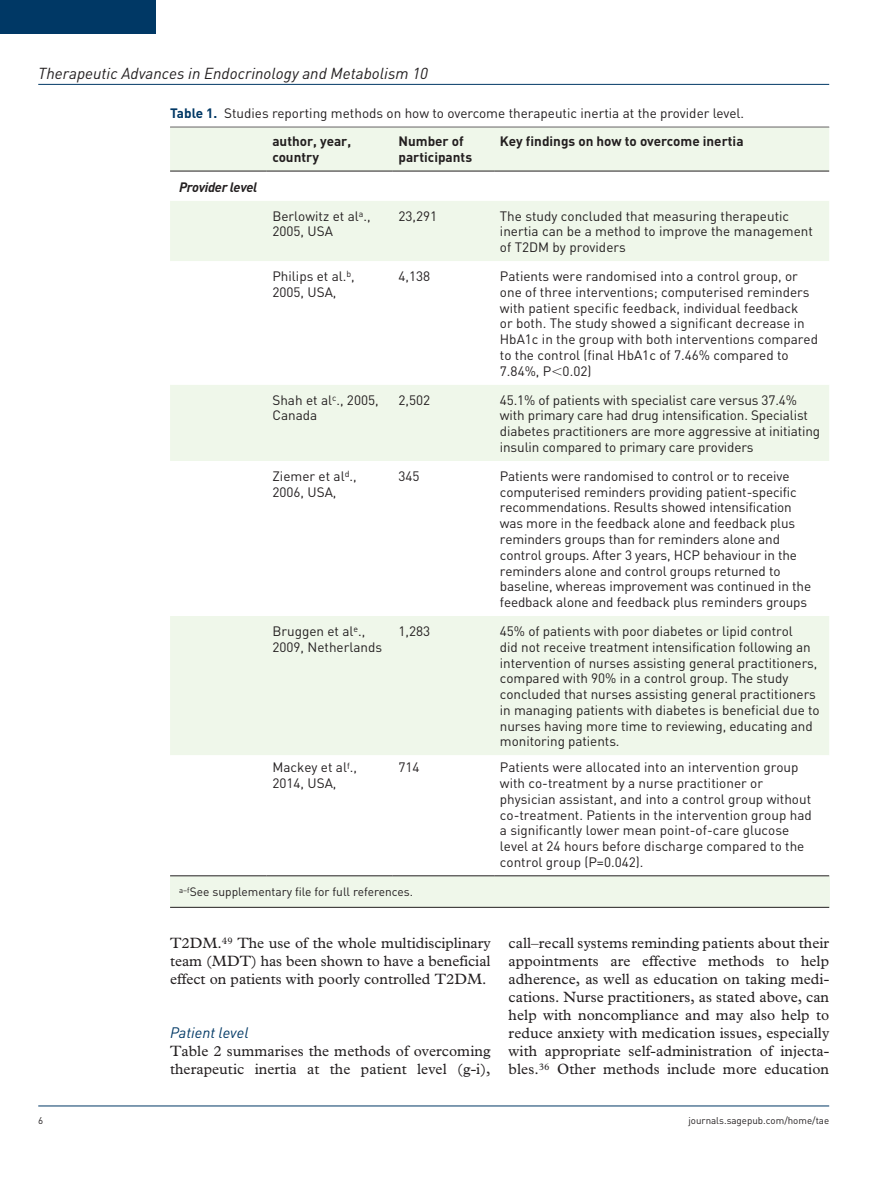
<style>
.page{position:relative;width:893px;height:1191px;background:#fff}
.page>*{position:absolute;margin:0;border:0;box-sizing:border-box;transform-origin:0 0}
.t1{font:italic 15.75px "DIN";color:#231f20}
.t2{font:15px/18px "Plantin Std";letter-spacing:.005em;color:#231f20;text-align:justify}
.t3{font:italic 15px "DIN";color:#003865}
.t4{font:13.5px/15.8px "DIN";letter-spacing:-.005em;color:#231f20}
.t5{font:700 13.5px/15.8px "DIN";color:#231f20}
.t6{font:italic 700 13.5px "DIN";letter-spacing:-.025em;color:#231f20}
.t7{font:12px "DIN";color:#231f20}
.t8{font:9.75px "DIN";color:#231f20}
.s1{font-weight:700;color:#003865}
.s2{font-weight:700}
</style>
<div class="page">
<hr style="left:38px;top:84px;width:791px;height:1px;background:#003865">
<hr style="left:38px;top:1105px;width:791px;height:1px;background:#003865">
<div style="left:0;top:0;width:155px;height:34px;background:#003865"></div>
<div style="left:170px;top:876px;width:659px;height:32px;background:#eff7ea"></div>
<hr style="left:170px;top:127px;width:659px;height:1px;background:#231f20">
<hr style="left:170px;top:907px;width:659px;height:1px;background:#231f20">
<div style="left:170px;top:128px;width:659px;height:43px;background:#eff7ea"></div>
<svg style="left:170px;top:201px;width:659px;height:554px"></svg>
<hr style="left:170px;top:171px;width:97px;height:1px;background:#231f20">
<hr style="left:267px;top:171px;width:126px;height:1px;background:#231f20">
<hr style="left:393px;top:171px;width:101px;height:1px;background:#231f20">
<hr style="left:494px;top:171px;width:335px;height:1px;background:#231f20">
<hr style="left:170px;top:875px;width:97px;height:1px;background:#231f20">
<hr style="left:267px;top:875px;width:126px;height:1px;background:#231f20">
<hr style="left:393px;top:875px;width:101px;height:1px;background:#231f20">
<hr style="left:494px;top:875px;width:335px;height:1px;background:#231f20">
<svg style="left:552px;top:367px;width:9px;height:8px"></svg>
<p class="t1" style="left:38px;top:63px;width:391px">Therapeutic Advances in Endocrinology and Metabolism 10</p>
<p class="t4" style="left:272px;top:98px;width:473px;line-height:28.5px;text-indent:-102px"><span class="s1">Table 1.</span> Studies reporting methods on how to overcome therapeutic inertia at the provider level. <span class="s2">author, year,</span></p>
<p class="t5" style="left:272px;top:149px;width:48px">country</p>
<p class="t5" style="left:398px;top:133px;width:75px">Number of participants</p>
<p class="t5" style="left:500px;top:133px;width:245px">Key findings on how to overcome inertia</p>
<p class="t6" style="left:179px;top:178px;width:80px">Provider level</p>
<p class="t4" style="left:272px;top:208px;width:100px">Berlowitz et al<sup>a</sup>.,<br>2005, USA</p>
<p class="t4" style="left:398px;top:208px;width:40px">23,291</p>
<p class="t4" style="left:500px;top:208px;width:315px">The study concluded that measuring therapeutic inertia can be a method to improve the management of T2DM by providers</p>
<p class="t4" style="left:272px;top:268px;width:84px">Philips et al.<sup>b</sup>,<br>2005, USA,</p>
<p class="t4" style="left:398px;top:268px;width:33px">4,138</p>
<p class="t4" style="left:500px;top:268px;width:320px">Patients were randomised into a control group, or one of three interventions; computerised reminders with patient specific feedback, individual feedback<br>or both. The study showed a significant decrease in HbA1c in the group with both interventions compared to the control (final HbA1c of 7.46% compared to 7.84%, P 0.02)</p>
<p class="t4" style="left:272px;top:392px;width:108px">Shah et al<sup>c</sup>., 2005,<br>Canada</p>
<p class="t4" style="left:398px;top:392px;width:33px">2,502</p>
<p class="t4" style="left:500px;top:392px;width:322px">45.1% of patients with specialist care versus 37.4% with primary care had drug intensification. Specialist diabetes practitioners are more aggressive at initiating insulin compared to primary care providers</p>
<p class="t4" style="left:272px;top:468px;width:86px">Ziemer et al<sup>d</sup>.,<br>2006, USA,</p>
<p class="t4" style="left:398px;top:468px;width:23px">345</p>
<p class="t4" style="left:500px;top:468px;width:313px">Patients were randomised to control or to receive computerised reminders providing patient-specific recommendations. Results showed intensification was more in the feedback alone and feedback plus reminders groups than for reminders alone and control groups. After 3 years, HCP behaviour in the reminders alone and control groups returned to baseline, whereas improvement was continued in the feedback alone and feedback plus reminders groups</p>
<p class="t4" style="left:272px;top:623px;width:111px">Bruggen et al<sup>e</sup>.,<br>2009, Netherlands</p>
<p class="t4" style="left:398px;top:623px;width:33px">1,283</p>
<p class="t4" style="left:500px;top:623px;width:321px">45% of patients with poor diabetes or lipid control<br>did not receive treatment intensification following an intervention of nurses assisting general practitioners, compared with 90% in a control group. The study concluded that nurses assisting general practitioners in managing patients with diabetes is beneficial due to nurses having more time to reviewing, educating and monitoring patients.</p>
<p class="t4" style="left:272px;top:759px;width:86px">Mackey et al<sup>f</sup>.,<br>2014, USA,</p>
<p class="t4" style="left:398px;top:759px;width:23px">714</p>
<p class="t4" style="left:500px;top:759px;width:313px">Patients were allocated into an intervention group with co-treatment by a nurse practitioner or physician assistant, and into a control group without co-treatment. Patients in the intervention group had a significantly lower mean point-of-care glucose level at 24 hours before discharge compared to the control group (P=0.042).</p>
<p class="t7" style="left:179px;top:884px;width:235px"><sup>a–f</sup>See supplementary file for full references.</p>
<p class="t2" style="left:170px;top:934px;width:322px">T2DM.<sup>49</sup> The use of the whole multidisciplinary team (MDT) has been shown to have a beneficial effect on patients with poorly controlled T2DM.</p>
<p class="t2" style="left:509px;top:934px;width:322px">call–recall systems reminding patients about their appointments are effective methods to help adherence, as well as education on taking medi&shy;cations. Nurse practitioners, as stated above, can help with noncompliance and may also help to reduce anxiety with medication issues, especially with appropriate self-administration of injecta&shy;bles.<sup>36</sup> Other methods include more education</p>
<p class="t3" style="left:170px;top:1023px;width:80px">Patient level</p>
<p class="t2" style="left:170px;top:1042px;width:322px">Table 2 summarises the methods of overcoming therapeutic inertia at the patient level (g-i),</p>
<p class="t8" style="left:38px;top:1114px;width:7px">6</p>
<p class="t8" style="left:688px;top:1114px;width:142px">journals.sagepub.com/home/tae</p>
</div>
